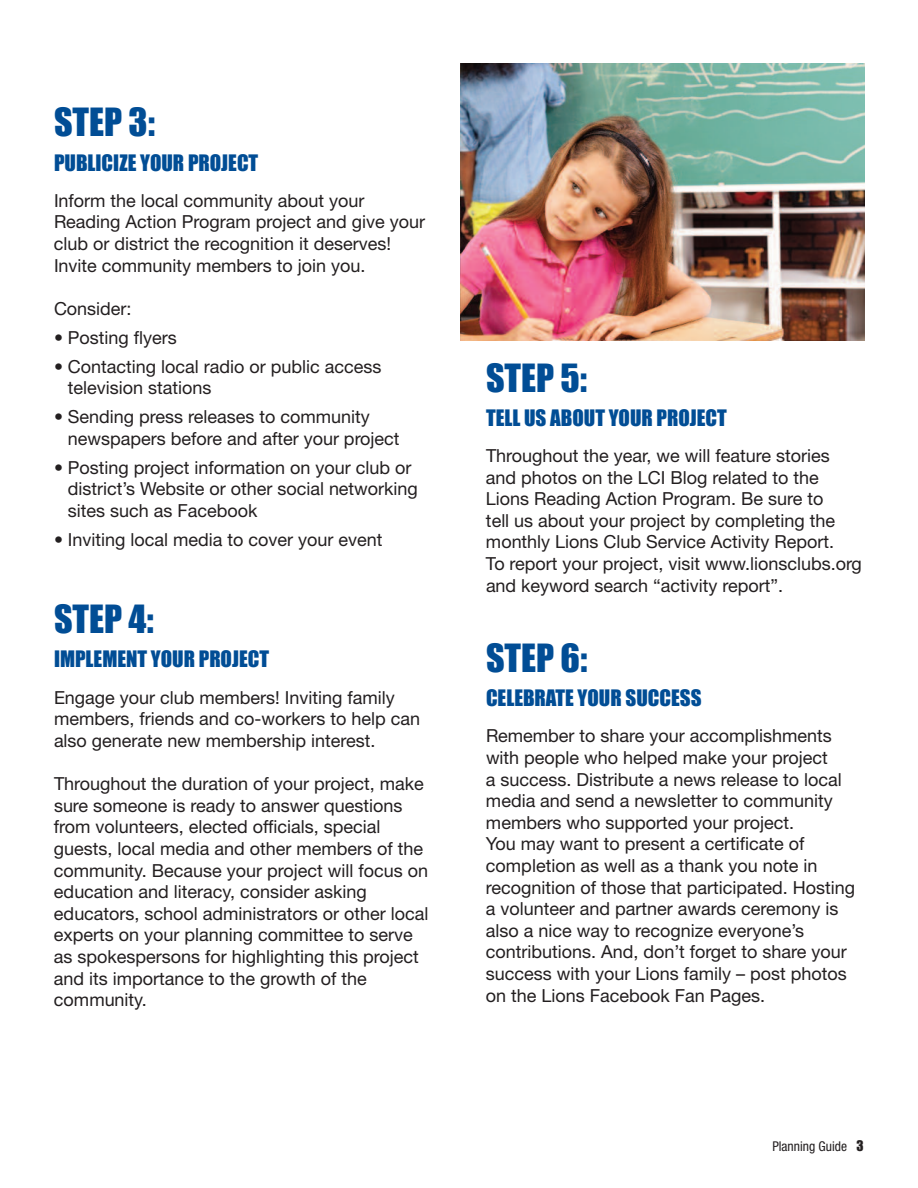
<style>
.page{position:relative;width:918px;height:1188px;background:#fff}
.page>*{position:absolute;margin:0;border:0;box-sizing:border-box;transform-origin:0 0}
.t1{font:36px "Impact";color:#014d95}
.t2{font:21px "Impact";color:#014d95}
.t3{font:18px/21.6px "Helvetica Neue";color:#231f20}
.t4{font:condensed 13.5px "Helvetica Neue";color:#231f20}
.s1{font-family:"Impact";font-stretch:normal}
</style>
<div class="page">
<img style="left:460px;top:64px;width:404px;height:277px">
<h1 class="t1" style="left:54px;top:103px;width:102px">STEP 3:</h1>
<p class="t2" style="left:54px;top:151px;width:206px">PUBLICIZE YOUR PROJECT</p>
<p class="t3" style="left:54px;top:191px;width:373px">Inform the local community about your Reading Action Program project and give your club or district the recognition it deserves!<br>Invite community members to join you.</p>
<p class="t3" style="left:54px;top:299px;width:79px">Consider:</p>
<p class="t3" style="left:54px;top:328px;width:124px">• Posting flyers</p>
<p class="t3" style="left:68px;top:357px;width:315px;text-indent:-14px">• Contacting local radio or public access television stations</p>
<p class="t3" style="left:68px;top:408px;width:333px;text-indent:-14px">• Sending press releases to community newspapers before and after your project</p>
<p class="t3" style="left:68px;top:458px;width:352px;text-indent:-14px">• Posting project information on your club or district’s Website or other social networking sites such as Facebook</p>
<p class="t3" style="left:54px;top:530px;width:330px">• Inviting local media to cover your event</p>
<h1 class="t1" style="left:54px;top:600px;width:101px">STEP 4:</h1>
<p class="t2" style="left:54px;top:648px;width:217px">IMPLEMENT YOUR PROJECT</p>
<p class="t3" style="left:54px;top:688px;width:368px">Engage your club members! Inviting family members, friends and co-workers to help can also generate new membership interest.</p>
<p class="t3" style="left:54px;top:775px;width:376px">Throughout the duration of your project, make sure someone is ready to answer questions from volunteers, elected officials, special guests, local media and other members of the community. Because your project will focus on education and literacy, consider asking educators, school administrators or other local experts on your planning committee to serve as spokespersons for highlighting this project and its importance to the growth of the community.</p>
<h1 class="t1" style="left:486px;top:358px;width:103px">STEP 5:</h1>
<p class="t2" style="left:486px;top:406px;width:242px">TELL US ABOUT YOUR PROJECT</p>
<p class="t3" style="left:486px;top:447px;width:377px">Throughout the year, we will feature stories and photos on the LCI Blog related to the Lions Reading Action Program. Be sure to<br>tell us about your project by completing the monthly Lions Club Service Activity Report.<br>To report your project, visit www.lionsclubs.org and keyword search “activity report”.</p>
<h1 class="t1" style="left:486px;top:639px;width:103px">STEP 6:</h1>
<p class="t2" style="left:486px;top:687px;width:217px">CELEBRATE YOUR SUCCESS</p>
<p class="t3" style="left:486px;top:727px;width:371px">Remember to share your accomplishments with people who helped make your project<br>a success. Distribute a news release to local media and send a newsletter to community members who supported your project.<br>You may want to present a certificate of completion as well as a thank you note in recognition of those that participated. Hosting a volunteer and partner awards ceremony is also a nice way to recognize everyone’s contributions. And, don’t forget to share your success with your Lions family – post photos on the Lions Facebook Fan Pages.</p>
<p class="t4" style="left:772px;top:1142px;width:93px">Planning Guide <span class="s1">3</span></p>
</div>
